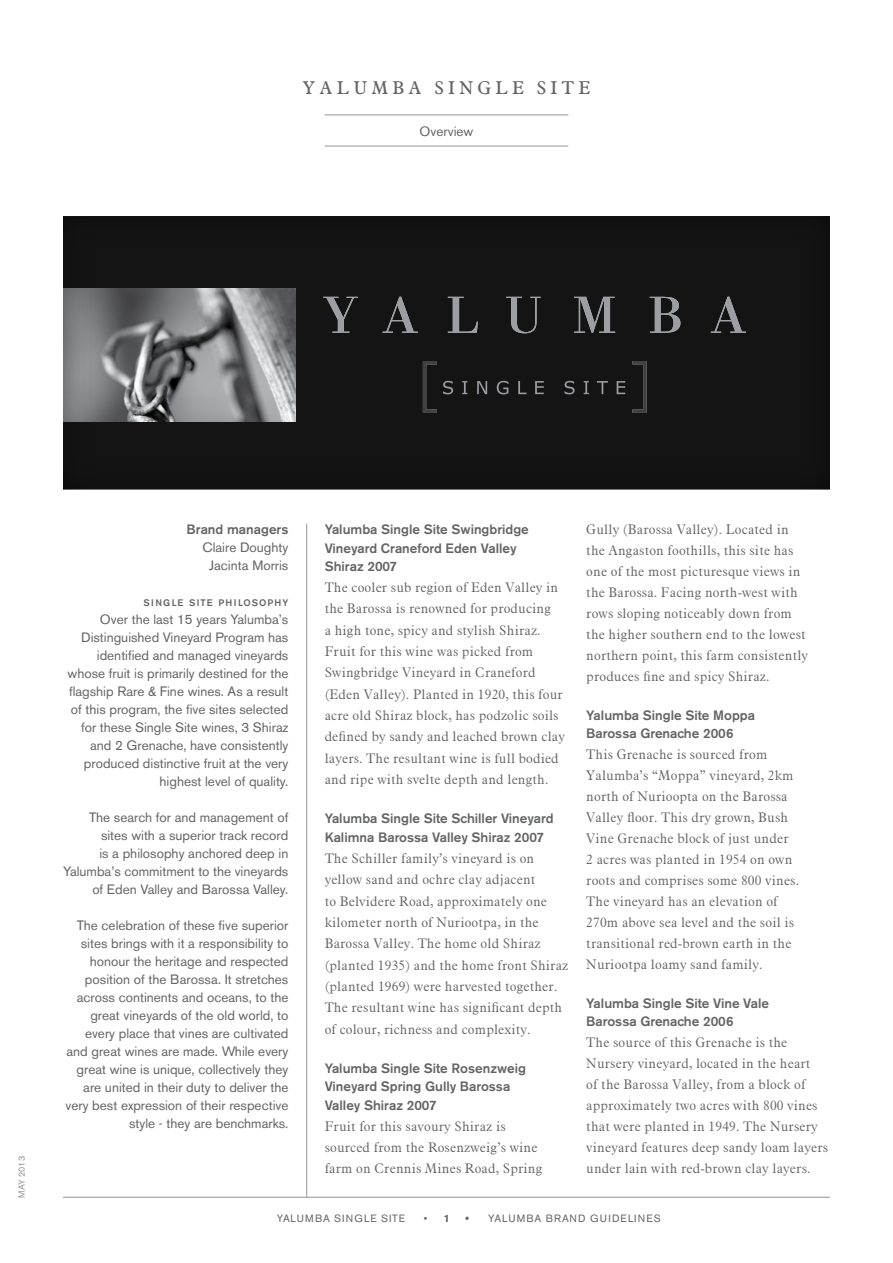
<style>
.page{position:relative;width:893px;height:1263px;background:#fff}
.page>*{position:absolute;margin:0;border:0;box-sizing:border-box;transform-origin:0 0}
.t1{font:18px "Aldine";letter-spacing:.225em;color:#636466}
.t2{font:300 13.5px/21px "Aldine";letter-spacing:.01em;color:#636466}
.t3{font:13.5px/18px "Akzidenz Grotesk BE";color:#636466;text-align:right}
.t4{font:500 13.5px/18.3px "Akzidenz Grotesk BE";color:#636466}
.t5{font:10.5px "Akzidenz Grotesk BE";letter-spacing:.095em;color:#636466}
.t6{font:10.5px "Akzidenz Grotesk BE";letter-spacing:.115em;color:#636466}
.t7{font:500 9.45px "Akzidenz Grotesk BE";letter-spacing:.105em;color:#636466}
.t8{font:9px "Akzidenz Grotesk BE";color:#939598}
.s1{font-weight:700}
</style>
<div class="page">
<hr style="left:325px;top:114px;width:243px;height:1px;background:#939598">
<hr style="left:325px;top:146px;width:243px;height:1px;background:#939598">
<hr style="left:63px;top:1197px;width:767px;height:1px;background:#939598">
<div style="left:62px;top:216px;width:768px;height:276px;background:#000;opacity:.43"></div>
<hr style="left:306px;top:523px;width:1px;height:674px;background:#939598">
<h1 class="t1" style="left:302px;top:76px;width:289px">YALUMBA SINGLE SITE</h1>
<p class="t3" style="left:420px;top:123px;width:55px">Overview</p>
<p class="t8" style="left:16px;top:1197px;width:43px;rotate:-90deg">MAY 2013</p>
<p class="t4" style="left:187px;top:520px;width:103px">Brand managers</p>
<p class="t3" style="left:203px;top:538px;width:87px;text-align:center">Claire Doughty<br>Jacinta Morris</p>
<p class="t7" style="left:144px;top:597px;width:146px">SINGLE SITE PHILOSOPHY</p>
<p class="t3" style="left:68px;top:610px;width:222px">Over the last 15 years Yalumba’s Distinguished Vineyard Program has identified and managed vineyards whose fruit is primarily destined for the flagship Rare &amp; Fine wines. As a result of this program, the five sites selected for these Single Site wines, 3 Shiraz and 2 Grenache, have consistently produced distinctive fruit at the very highest level of quality.</p>
<p class="t3" style="left:63px;top:808px;width:227px">The search for and management of sites with a superior track record<br>is a philosophy anchored deep in Yalumba’s commitment to the vineyards of Eden Valley and Barossa Valley.</p>
<p class="t3" style="left:66px;top:916px;width:224px">The celebration of these five superior sites brings with it a responsibility to honour the heritage and respected position of the Barossa. It stretches across continents and oceans, to the great vineyards of the old world, to every place that vines are cultivated and great wines are made. While every great wine is unique, collectively they are united in their duty to deliver the very best expression of their respective style - they are benchmarks.</p>
<p class="t4" style="left:325px;top:520px;width:206px">Yalumba Single Site Swingbridge<br>Vineyard Craneford Eden Valley<br>Shiraz 2007</p>
<p class="t2" style="left:325px;top:577px;width:242px">The cooler sub region of Eden Valley in the Barossa is renowned for producing<br>a high tone, spicy and stylish Shiraz.<br>Fruit for this wine was picked from Swingbridge Vineyard in Craneford (Eden Valley). Planted in 1920, this four acre old Shiraz block, has podzolic soils defined by sandy and leached brown clay layers. The resultant wine is full bodied and ripe with svelte depth and length.</p>
<p class="t4" style="left:325px;top:809px;width:230px">Yalumba Single Site Schiller Vineyard<br>Kalimna Barossa Valley Shiraz 2007</p>
<p class="t2" style="left:325px;top:847px;width:245px">The Schiller family’s vineyard is on yellow sand and ochre clay adjacent<br>to Belvidere Road, approximately one kilometer north of Nuriootpa, in the Barossa Valley. The home old Shiraz (planted 1935) and the home front Shiraz (planted 1969) were harvested together.<br>The resultant wine has significant depth of colour, richness and complexity.</p>
<p class="t4" style="left:325px;top:1059px;width:203px">Yalumba Single Site Rosenzweig<br>Vineyard Spring Gully Barossa<br>Valley Shiraz 2007</p>
<p class="t2" style="left:325px;top:1115px;width:219px">Fruit for this savoury Shiraz is sourced from the Rosenzweig’s wine farm on Crennis Mines Road, Spring</p>
<p class="t2" style="left:586px;top:518px;width:223px">Gully (Barossa Valley). Located in the Angaston foothills, this site has one of the most picturesque views in the Barossa. Facing north-west with rows sloping noticeably down from the higher southern end to the lowest northern point, this farm consistently produces fine and spicy Shiraz.</p>
<p class="t4" style="left:586px;top:706px;width:170px">Yalumba Single Site Moppa<br>Barossa Grenache 2006</p>
<p class="t2" style="left:586px;top:743px;width:214px">This Grenache is sourced from<br>Yalumba’s “Moppa” vineyard, 2km north of Nurioopta on the Barossa<br>Valley floor. This dry grown, Bush<br>Vine Grenache block of just under<br>2 acres was planted in 1954 on own roots and comprises some 800 vines.<br>The vineyard has an elevation of<br>270m above sea level and the soil is transitional red-brown earth in the<br>Nuriootpa loamy sand family.</p>
<p class="t4" style="left:586px;top:994px;width:184px">Yalumba Single Site Vine Vale<br>Barossa Grenache 2006</p>
<p class="t2" style="left:586px;top:1032px;width:243px">The source of this Grenache is the Nursery vineyard, located in the heart<br>of the Barossa Valley, from a block of approximately two acres with 800 vines that were planted in 1949. The Nursery vineyard features deep sandy loam layers under lain with red-brown clay layers.</p>
<p class="t5" style="left:277px;top:1212px;width:130px">Yalum ba Sing le Site</p>
<p class="t5" style="left:424px;top:1212px;width:27px">• <span class="s1">1</span></p>
<p class="t5" style="left:466px;top:1212px;width:89px"><span class="s1">•</span> Yalumba Bra</p>
<p class="t6" style="left:570px;top:1212px;width:91px">nd Guidelines</p>
</div>
